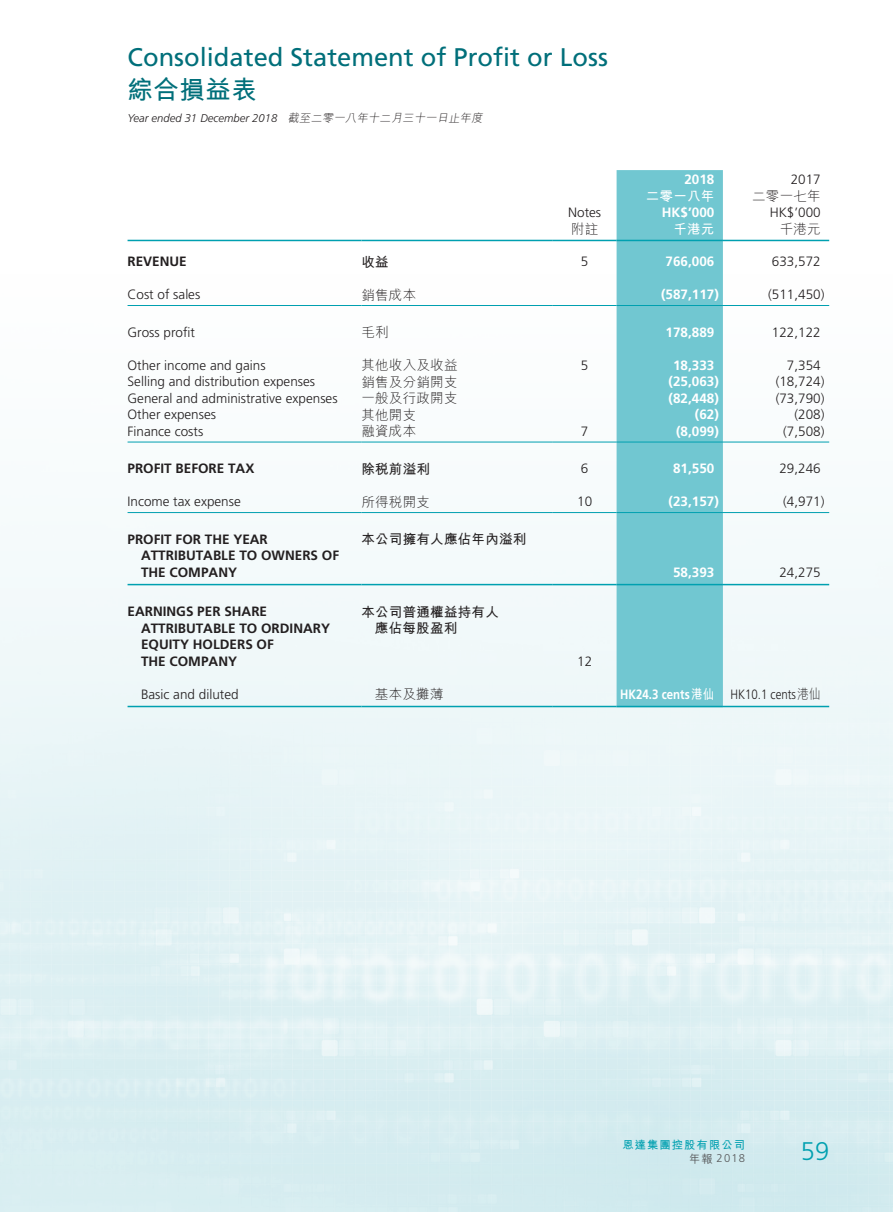
<style>
.page{position:relative;width:893px;height:1212px;background:#fff}
.page>*{position:absolute;margin:0;border:0;box-sizing:border-box;transform-origin:0 0}
.t1{font:25.5px "Frutiger LT Std";color:#006f7a}
.t2{font:700 25.5px "M Hei HK";letter-spacing:.02em;color:#006f7a}
.t3{font:300 25.5px "Frutiger LT Std";color:#00a0b0}
._50_Table_txt{font:300 13.5px "Frutiger LT Std";color:#231f20}
._50_Table_txt-2{font:700 13.5px "Frutiger LT Std";color:#231f20}
._50_Table_txt-3{font:700 13.5px "Frutiger LT Std";color:#fff}
._50_Table_txt-4{font:300 13.5px "M Hei HK";letter-spacing:.02em;color:#231f20}
._50_Table_txt-5{font:700 13.5px "M Hei HK";letter-spacing:.02em;color:#231f20}
._50_Table_txt-6{font:700 13.5px "Frutiger LT Std";color:#fff;scale:.85 1}
._50_Table_txt-7{font:300 13.5px "Frutiger LT Std";color:#231f20;scale:.85 1}
._50_Table_txt-8{font:700 13.5px "M Hei HK";letter-spacing:.02em;color:#fff}
.t4{font:italic 300 11.25px "Frutiger LT Std";color:#231f20}
.t5{font:700 11.25px "M Hei HK";letter-spacing:.1em;color:#00a0b0}
.t6{font:300 11.25px "Frutiger LT Std";color:#57585a}
.s1{font-family:"M Hei HK"}
.s2{font-family:"M Hei HK";font-weight:500}
</style>
<div class="page">
<div style="left:617px;top:170px;width:106px;height:536px;background:#71c7d1"></div>
<hr style="left:128px;top:240px;width:233px;height:1px;background:#00a0b0">
<hr style="left:361px;top:240px;width:192px;height:1px;background:#00a0b0">
<hr style="left:553px;top:240px;width:64px;height:1px;background:#00a0b0">
<hr style="left:617px;top:240px;width:106px;height:1px;background:#00a0b0">
<hr style="left:723px;top:240px;width:106px;height:1px;background:#00a0b0">
<hr style="left:128px;top:305px;width:233px;height:1px;background:#00a0b0">
<hr style="left:361px;top:305px;width:192px;height:1px;background:#00a0b0">
<hr style="left:553px;top:305px;width:64px;height:1px;background:#00a0b0">
<hr style="left:617px;top:305px;width:106px;height:1px;background:#00a0b0">
<hr style="left:723px;top:305px;width:106px;height:1px;background:#00a0b0">
<hr style="left:128px;top:442px;width:233px;height:1px;background:#00a0b0">
<hr style="left:361px;top:442px;width:192px;height:1px;background:#00a0b0">
<hr style="left:553px;top:442px;width:64px;height:1px;background:#00a0b0">
<hr style="left:617px;top:442px;width:106px;height:1px;background:#00a0b0">
<hr style="left:723px;top:442px;width:106px;height:1px;background:#00a0b0">
<hr style="left:128px;top:512px;width:233px;height:1px;background:#00a0b0">
<hr style="left:361px;top:512px;width:192px;height:1px;background:#00a0b0">
<hr style="left:553px;top:512px;width:64px;height:1px;background:#00a0b0">
<hr style="left:617px;top:512px;width:106px;height:1px;background:#00a0b0">
<hr style="left:723px;top:512px;width:106px;height:1px;background:#00a0b0">
<hr style="left:128px;top:584px;width:233px;height:1px;background:#00a0b0">
<hr style="left:361px;top:584px;width:192px;height:1px;background:#00a0b0">
<hr style="left:553px;top:584px;width:64px;height:1px;background:#00a0b0">
<hr style="left:617px;top:584px;width:106px;height:1px;background:#00a0b0">
<hr style="left:723px;top:584px;width:106px;height:1px;background:#00a0b0">
<hr style="left:128px;top:706px;width:233px;height:1px;background:#00a0b0">
<hr style="left:361px;top:706px;width:192px;height:1px;background:#00a0b0">
<hr style="left:553px;top:706px;width:64px;height:1px;background:#00a0b0">
<hr style="left:617px;top:706px;width:106px;height:1px;background:#00a0b0">
<hr style="left:723px;top:706px;width:106px;height:1px;background:#00a0b0">
<p class="t1" style="left:128px;top:42px;width:482px">Consolidated Statement of Profit or Loss</p>
<p class="t2" style="left:128px;top:71px;width:131px">綜合損益表</p>
<p class="t4" style="left:128px;top:111px;width:358px">Year ended 31 December 2018 <span class="s1">截至二零一八年十二月三十一日止年度</span></p>
<p class="_50_Table_txt-3" style="left:684px;top:172px;width:32px">2018</p>
<p class="_50_Table_txt" style="left:791px;top:172px;width:32px">2017</p>
<p class="_50_Table_txt-8" style="left:646px;top:187px;width:70px">二零一八年</p>
<p class="_50_Table_txt-4" style="left:752px;top:189px;width:70px">二零一七年</p>
<p class="_50_Table_txt" style="left:568px;top:205px;width:35px">Notes</p>
<p class="_50_Table_txt-3" style="left:662px;top:205px;width:54px">HK$’000</p>
<p class="_50_Table_txt" style="left:770px;top:205px;width:53px">HK$’000</p>
<p class="_50_Table_txt-4" style="left:571px;top:222px;width:29px">附註</p>
<p class="_50_Table_txt-8" style="left:673px;top:220px;width:43px">千港元</p>
<p class="_50_Table_txt-4" style="left:780px;top:222px;width:43px">千港元</p>
<p class="_50_Table_txt-2" style="left:128px;top:253px;width:61px">REVENUE</p>
<p class="_50_Table_txt-5" style="left:361px;top:252px;width:29px">收益</p>
<p class="_50_Table_txt" style="left:581px;top:254px;width:9px">5</p>
<p class="_50_Table_txt-3" style="left:666px;top:253px;width:50px">766,006</p>
<p class="_50_Table_txt" style="left:772px;top:254px;width:50px">633,572</p>
<p class="_50_Table_txt" style="left:128px;top:287px;width:74px">Cost of sales</p>
<p class="_50_Table_txt-4" style="left:361px;top:288px;width:56px">銷售成本</p>
<p class="_50_Table_txt-3" style="left:661px;top:286px;width:59px">(587,117)</p>
<p class="_50_Table_txt" style="left:768px;top:287px;width:58px">(511,450)</p>
<p class="_50_Table_txt" style="left:128px;top:324px;width:69px">Gross profit</p>
<p class="_50_Table_txt-4" style="left:361px;top:325px;width:29px">毛利</p>
<p class="_50_Table_txt-3" style="left:666px;top:324px;width:50px">178,889</p>
<p class="_50_Table_txt" style="left:772px;top:324px;width:50px">122,122</p>
<p class="_50_Table_txt" style="left:128px;top:357px;width:140px">Other income and gains</p>
<p class="_50_Table_txt-4" style="left:361px;top:358px;width:98px">其他收入及收益</p>
<p class="_50_Table_txt" style="left:581px;top:357px;width:9px">5</p>
<p class="_50_Table_txt-3" style="left:673px;top:357px;width:43px">18,333</p>
<p class="_50_Table_txt" style="left:787px;top:357px;width:35px">7,354</p>
<p class="_50_Table_txt" style="left:128px;top:374px;width:189px">Selling and distribution expenses</p>
<p class="_50_Table_txt-4" style="left:361px;top:375px;width:98px">銷售及分銷開支</p>
<p class="_50_Table_txt-3" style="left:669px;top:373px;width:52px">(25,063)</p>
<p class="_50_Table_txt" style="left:776px;top:374px;width:50px">(18,724)</p>
<p class="_50_Table_txt" style="left:128px;top:390px;width:212px">General and administrative expenses</p>
<p class="_50_Table_txt-4" style="left:361px;top:391px;width:98px">一般及行政開支</p>
<p class="_50_Table_txt-3" style="left:669px;top:390px;width:52px">(82,448)</p>
<p class="_50_Table_txt" style="left:776px;top:390px;width:50px">(73,790)</p>
<p class="_50_Table_txt" style="left:128px;top:407px;width:90px">Other expenses</p>
<p class="_50_Table_txt-4" style="left:361px;top:408px;width:56px">其他開支</p>
<p class="_50_Table_txt-3" style="left:695px;top:406px;width:26px">(62)</p>
<p class="_50_Table_txt" style="left:794px;top:407px;width:32px">(208)</p>
<p class="_50_Table_txt" style="left:128px;top:423px;width:77px">Finance costs</p>
<p class="_50_Table_txt-4" style="left:361px;top:424px;width:56px">融資成本</p>
<p class="_50_Table_txt" style="left:581px;top:423px;width:9px">7</p>
<p class="_50_Table_txt-3" style="left:676px;top:423px;width:44px">(8,099)</p>
<p class="_50_Table_txt" style="left:783px;top:423px;width:43px">(7,508)</p>
<p class="_50_Table_txt-2" style="left:128px;top:460px;width:128px">PROFIT BEFORE TAX</p>
<p class="_50_Table_txt-5" style="left:361px;top:459px;width:70px">除稅前溢利</p>
<p class="_50_Table_txt" style="left:581px;top:461px;width:9px">6</p>
<p class="_50_Table_txt-3" style="left:673px;top:460px;width:43px">81,550</p>
<p class="_50_Table_txt" style="left:779px;top:461px;width:43px">29,246</p>
<p class="_50_Table_txt" style="left:128px;top:494px;width:115px">Income tax expense</p>
<p class="_50_Table_txt-4" style="left:361px;top:495px;width:70px">所得稅開支</p>
<p class="_50_Table_txt" style="left:577px;top:494px;width:17px">10</p>
<p class="_50_Table_txt-3" style="left:669px;top:493px;width:52px">(23,157)</p>
<p class="_50_Table_txt" style="left:783px;top:494px;width:43px">(4,971)</p>
<p class="_50_Table_txt-2" style="left:128px;top:531px;width:142px">PROFIT FOR THE YEAR</p>
<p class="_50_Table_txt-2" style="left:141px;top:547px;width:200px">ATTRIBUTABLE TO OWNERS OF</p>
<p class="_50_Table_txt-2" style="left:141px;top:564px;width:98px">THE COMPANY</p>
<p class="_50_Table_txt-5" style="left:361px;top:529px;width:166px">本公司擁有人應佔年內溢利</p>
<p class="_50_Table_txt-3" style="left:673px;top:564px;width:43px">58,393</p>
<p class="_50_Table_txt" style="left:779px;top:564px;width:43px">24,275</p>
<p class="_50_Table_txt-2" style="left:128px;top:603px;width:141px">EARNINGS PER SHARE</p>
<p class="_50_Table_txt-2" style="left:141px;top:620px;width:191px">ATTRIBUTABLE TO ORDINARY</p>
<p class="_50_Table_txt-2" style="left:141px;top:636px;width:134px">EQUITY HOLDERS OF</p>
<p class="_50_Table_txt-2" style="left:141px;top:653px;width:98px">THE COMPANY</p>
<p class="_50_Table_txt-5" style="left:361px;top:602px;width:139px">本公司普通權益持有人</p>
<p class="_50_Table_txt-5" style="left:375px;top:618px;width:84px">應佔每股盈利</p>
<p class="_50_Table_txt" style="left:577px;top:653px;width:17px">12</p>
<p class="_50_Table_txt" style="left:141px;top:686px;width:99px">Basic and diluted</p>
<p class="_50_Table_txt-4" style="left:375px;top:687px;width:70px">基本及攤薄</p>
<p class="_50_Table_txt-6" style="left:620px;top:686px;width:112px">HK24.3 cents<span class="s1">港仙</span></p>
<p class="_50_Table_txt-7" style="left:730px;top:687px;width:108px">HK10.1 cents<span class="s1">港仙</span></p>
<p class="t5" style="left:622px;top:1136px;width:124px">恩達集團控股有限公司</p>
<p class="t6" style="left:689px;top:1152px;width:57px"><span class="s2">年報</span> 2018</p>
<p class="t3" style="left:801px;top:1136px;width:30px">59</p>
</div>
